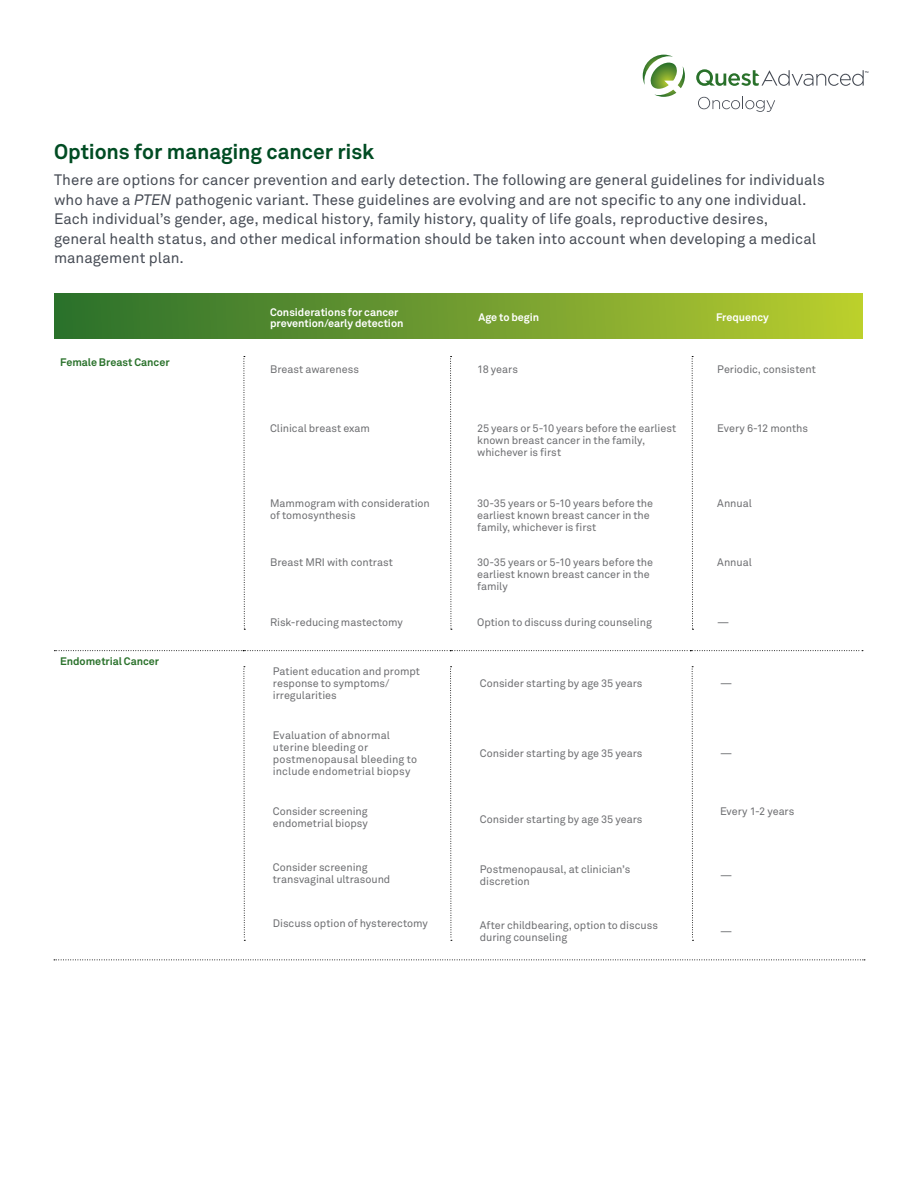
<style>
.page{position:relative;width:918px;height:1188px;background:#fff}
.page>*{position:absolute;margin:0;border:0;box-sizing:border-box;transform-origin:0 0}
.t1{font:700 21px "Akkurat Pro";letter-spacing:-.005em;color:#004c23}
.t2{font:15px/19.5px "Akkurat Pro";color:#474c55}
.t3{font:10.8px/12px "Akkurat Pro";letter-spacing:-.005em;color:#6d6e71}
.t4{font:700 10.8px/10.5px "Akkurat Pro";letter-spacing:-.005em;color:#fff}
.t5{font:700 10.8px "Akkurat Pro";color:#29712a}
.s1{font-style:italic}
</style>
<div class="page">
<svg style="left:643px;top:55px;width:42px;height:42px"></svg>
<svg style="left:696px;top:69px;width:172px;height:17px"></svg>
<svg style="left:698px;top:96px;width:77px;height:16px"></svg>
<svg style="left:54px;top:650px;width:809px;height:1px"></svg>
<div style="left:54px;top:294px;width:809px;height:45px;background:linear-gradient(to right,#296e2d,#bacd30)"></div>
<svg style="left:692px;top:356px;width:2px;height:274px"></svg>
<svg style="left:450px;top:356px;width:2px;height:274px"></svg>
<svg style="left:244px;top:356px;width:1px;height:274px"></svg>
<svg style="left:692px;top:666px;width:2px;height:275px"></svg>
<svg style="left:450px;top:666px;width:2px;height:275px"></svg>
<svg style="left:244px;top:666px;width:1px;height:275px"></svg>
<svg style="left:54px;top:960px;width:811px;height:1px"></svg>
<h1 class="t1" style="left:54px;top:138px;width:322px">Options for managing cancer risk</h1>
<p class="t2" style="left:54px;top:170px;width:772px">There are options for cancer prevention and early detection. The following are general guidelines for individuals who have a <span class="s1">PTEN</span> pathogenic variant. These guidelines are evolving and are not specific to any one individual.<br>Each individual’s gender, age, medical history, family history, quality of life goals, reproductive desires,<br>general health status, and other medical information should be taken into account when developing a medical management plan.</p>
<p class="t5" style="left:60px;top:355px;width:111px">Female Breast Cancer</p>
<p class="t5" style="left:60px;top:655px;width:101px">Endometrial Cancer</p>
<p class="t4" style="left:270px;top:307px;width:135px">Considerations for cancer prevention/early detection</p>
<p class="t4" style="left:478px;top:312px;width:62px">Age to begin</p>
<p class="t4" style="left:716px;top:312px;width:54px">Frequency</p>
<p class="t3" style="left:270px;top:363px;width:90px">Breast awareness</p>
<p class="t3" style="left:477px;top:363px;width:42px">18 years</p>
<p class="t3" style="left:717px;top:363px;width:100px">Periodic, consistent</p>
<p class="t3" style="left:270px;top:422px;width:101px">Clinical breast exam</p>
<p class="t3" style="left:477px;top:422px;width:201px">25 years or 5-10 years before the earliest known breast cancer in the family, whichever is first</p>
<p class="t3" style="left:717px;top:422px;width:92px">Every 6-12 months</p>
<p class="t3" style="left:270px;top:497px;width:161px">Mammogram with consideration of tomosynthesis</p>
<p class="t3" style="left:477px;top:497px;width:178px">30-35 years or 5-10 years before the earliest known breast cancer in the family, whichever is first</p>
<p class="t3" style="left:717px;top:497px;width:36px">Annual</p>
<p class="t3" style="left:270px;top:557px;width:124px">Breast MRI with contrast</p>
<p class="t3" style="left:477px;top:557px;width:178px">30-35 years or 5-10 years before the earliest known breast cancer in the family</p>
<p class="t3" style="left:717px;top:557px;width:36px">Annual</p>
<p class="t3" style="left:270px;top:616px;width:134px">Risk-reducing mastectomy</p>
<p class="t3" style="left:477px;top:616px;width:176px">Option to discuss during counseling</p>
<p class="t3" style="left:717px;top:616px;width:14px">—</p>
<p class="t3" style="left:273px;top:665px;width:149px">Patient education and prompt response to symptoms/ irregularities</p>
<p class="t3" style="left:480px;top:677px;width:164px">Consider starting by age 35 years</p>
<p class="t3" style="left:720px;top:677px;width:14px">—</p>
<p class="t3" style="left:273px;top:729px;width:146px">Evaluation of abnormal uterine bleeding or postmenopausal bleeding to include endometrial biopsy</p>
<p class="t3" style="left:480px;top:747px;width:164px">Consider starting by age 35 years</p>
<p class="t3" style="left:720px;top:747px;width:14px">—</p>
<p class="t3" style="left:273px;top:805px;width:96px">Consider screening endometrial biopsy</p>
<p class="t3" style="left:480px;top:813px;width:164px">Consider starting by age 35 years</p>
<p class="t3" style="left:720px;top:805px;width:76px">Every 1-2 years</p>
<p class="t3" style="left:273px;top:861px;width:119px">Consider screening transvaginal ultrasound</p>
<p class="t3" style="left:480px;top:863px;width:152px">Postmenopausal, at clinician’s discretion</p>
<p class="t3" style="left:720px;top:869px;width:14px">—</p>
<p class="t3" style="left:273px;top:917px;width:157px">Discuss option of hysterectomy</p>
<p class="t3" style="left:480px;top:919px;width:180px">After childbearing, option to discuss during counseling</p>
<p class="t3" style="left:720px;top:925px;width:14px">—</p>
</div>
